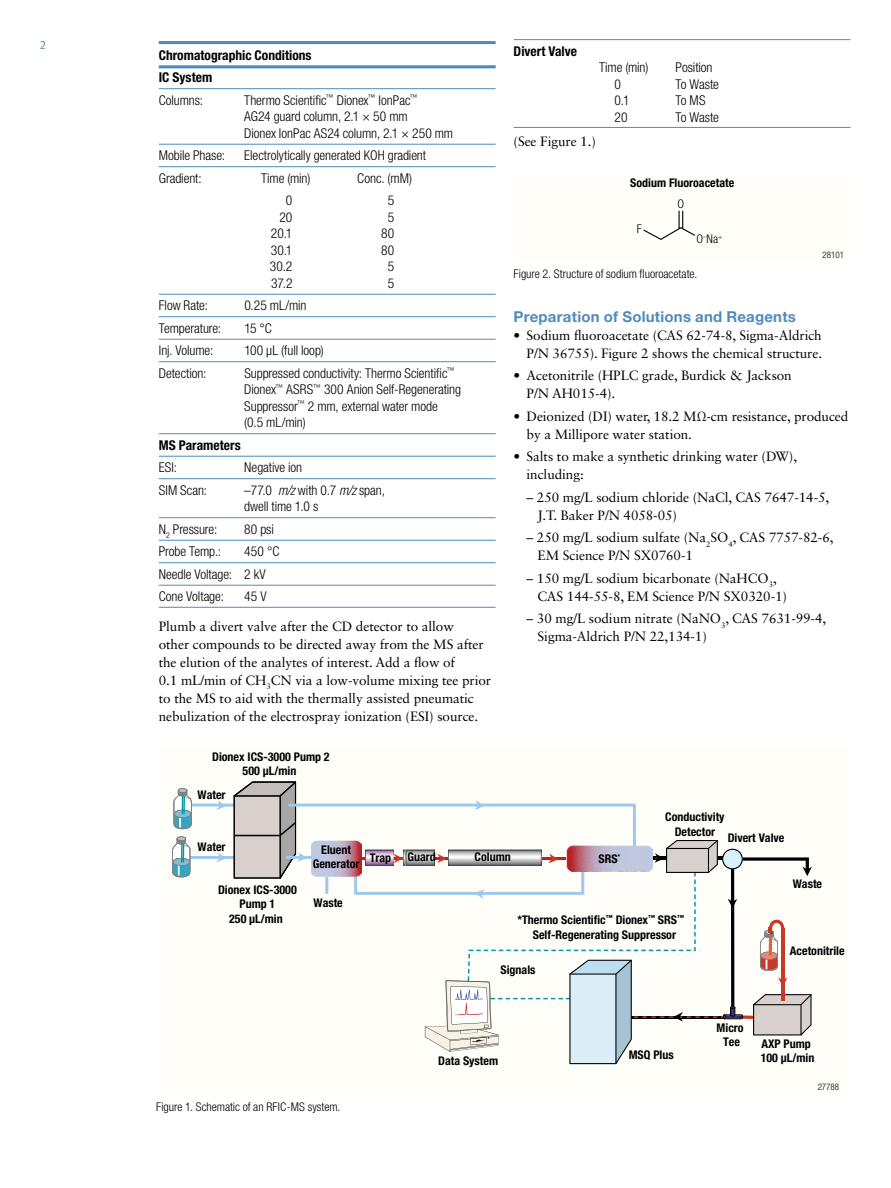
<style>
.page{position:relative;width:891px;height:1188px;background:#fff}
.page>*{position:absolute;margin:0;border:0;box-sizing:border-box;transform-origin:0 0}
.t1{font:700 15px "Helvetica Neue LT Std";letter-spacing:.015em;color:#4f8abe}
.t2{font:13.5px/18px "Sabon LT Std";letter-spacing:-.005em;color:#000}
.t3{font:300 condensed 13.5px/16.5px "Helvetica Neue LT Std";letter-spacing:-.005em;color:#000}
.t4{font:700 condensed 13.5px/22.5px "Helvetica Neue LT Std";color:#000}
.t5{font:700 condensed 12px/14.4px "Helvetica Neue LT Std";color:#000;text-align:center}
.t6{font:300 condensed 12px "Helvetica Neue LT Std";color:#000}
.t7{font:12px "Meta Normal LF";color:#4f8abe}
.t8{font:300 condensed 9px "Helvetica Neue LT Std";color:#000}
.s1{font-style:italic}
</style>
<div class="page">
<hr style="left:159px;top:41px;width:337px;height:3px;background:#4f8abe">
<hr style="left:159px;top:65px;width:337px;height:3px;background:#4f8abe">
<hr style="left:159px;top:88px;width:337px;height:1px;background:#4f8abe">
<hr style="left:159px;top:144px;width:337px;height:1px;background:#4f8abe">
<hr style="left:159px;top:166px;width:337px;height:1px;background:#4f8abe">
<hr style="left:159px;top:294px;width:337px;height:1px;background:#4f8abe">
<hr style="left:159px;top:316px;width:337px;height:1px;background:#4f8abe">
<hr style="left:159px;top:339px;width:337px;height:1px;background:#4f8abe">
<hr style="left:159px;top:361px;width:337px;height:1px;background:#4f8abe">
<hr style="left:159px;top:433px;width:337px;height:1px;background:#4f8abe">
<hr style="left:159px;top:456px;width:337px;height:1px;background:#4f8abe">
<hr style="left:159px;top:478px;width:337px;height:1px;background:#4f8abe">
<hr style="left:159px;top:517px;width:337px;height:1px;background:#4f8abe">
<hr style="left:159px;top:540px;width:337px;height:1px;background:#4f8abe">
<hr style="left:159px;top:562px;width:337px;height:1px;background:#4f8abe">
<hr style="left:159px;top:585px;width:337px;height:1px;background:#4f8abe">
<hr style="left:159px;top:607px;width:337px;height:1px;background:#4f8abe">
<hr style="left:514px;top:39px;width:336px;height:1px;background:#4f8abe">
<hr style="left:514px;top:127px;width:336px;height:1px;background:#4f8abe">
<div style="left:158px;top:747px;width:691px;height:347px;background:#fffef9"></div>
<hr style="left:190px;top:856px;width:49px;height:3px;background:#9fc9eb">
<hr style="left:190px;top:804px;width:53px;height:3px;background:#9fc9eb;border-radius:2px">
<svg style="left:217px;top:852px;width:8px;height:10px"></svg>
<svg style="left:216px;top:800px;width:10px;height:10px"></svg>
<svg style="left:172px;top:836px;width:18px;height:41px"></svg>
<svg style="left:174px;top:788px;width:18px;height:41px"></svg>
<svg style="left:234px;top:781px;width:578px;height:283px"></svg>
<div style="left:514px;top:175px;width:336px;height:85px;background:#fffef9"></div>
<svg style="left:643px;top:210px;width:52px;height:30px"></svg>
<p class="t7" style="left:40px;top:38px;width:8px">2</p>
<p class="t4" style="left:159px;top:44px;width:154px">Chromatographic Conditions<br>IC System</p>
<p class="t3" style="left:159px;top:92px;width:46px">Columns:</p>
<p class="t3" style="left:244px;top:92px;width:210px">Thermo Scientific<sup>™</sup> Dionex<sup>™</sup> IonPac<sup>™<br></sup>AG24 guard column, 2.1 × 50 mm<br>Dionex IonPac AS24 column, 2.1 × 250 mm</p>
<p class="t3" style="left:159px;top:147px;width:68px">Mobile Phase:</p>
<p class="t3" style="left:244px;top:147px;width:183px">Electrolytically generated KOH gradient</p>
<p class="t3" style="left:159px;top:170px;width:44px">Gradient:</p>
<p class="t3" style="left:261px;top:170px;width:51px">Time (min)</p>
<p class="t3" style="left:357px;top:170px;width:56px">Conc. (mM)</p>
<p class="t3" style="left:286px;top:192px;width:8px">0</p>
<p class="t3" style="left:388px;top:192px;width:8px">5</p>
<p class="t3" style="left:279px;top:209px;width:15px">20</p>
<p class="t3" style="left:388px;top:209px;width:8px">5</p>
<p class="t3" style="left:271px;top:225px;width:23px">20.1</p>
<p class="t3" style="left:381px;top:225px;width:15px">80</p>
<p class="t3" style="left:271px;top:242px;width:23px">30.1</p>
<p class="t3" style="left:381px;top:242px;width:15px">80</p>
<p class="t3" style="left:270px;top:258px;width:24px">30.2</p>
<p class="t3" style="left:388px;top:258px;width:8px">5</p>
<p class="t3" style="left:271px;top:275px;width:23px">37.2</p>
<p class="t3" style="left:388px;top:275px;width:8px">5</p>
<p class="t3" style="left:159px;top:297px;width:51px">Flow Rate:</p>
<p class="t3" style="left:244px;top:297px;width:64px">0.25 mL/min</p>
<p class="t3" style="left:159px;top:320px;width:64px">Temperature:</p>
<p class="t3" style="left:244px;top:320px;width:29px">15 °C</p>
<p class="t3" style="left:159px;top:342px;width:56px">Inj. Volume:</p>
<p class="t3" style="left:244px;top:342px;width:81px">100 µL (full loop)</p>
<p class="t3" style="left:159px;top:365px;width:49px">Detection:</p>
<p class="t3" style="left:244px;top:365px;width:218px">Suppressed conductivity: Thermo Scientific<sup>™ </sup>Dionex<sup>™</sup> ASRS<sup>™</sup> 300 Anion Self-Regenerating Suppressor<sup>™</sup> 2 mm, external water mode<br>(0.5 mL/min)</p>
<p class="t4" style="left:159px;top:434px;width:84px">MS Parameters</p>
<p class="t3" style="left:159px;top:459px;width:20px">ESI:</p>
<p class="t3" style="left:244px;top:459px;width:59px">Negative ion</p>
<p class="t3" style="left:159px;top:482px;width:50px">SIM Scan:</p>
<p class="t3" style="left:244px;top:482px;width:142px">–77.0 <span class="s1">m/z</span> with 0.7 <span class="s1">m/z</span> span, dwell time 1.0 s</p>
<p class="t3" style="left:159px;top:521px;width:60px">N<sub>2</sub> Pressure:</p>
<p class="t3" style="left:244px;top:521px;width:31px">80 psi</p>
<p class="t3" style="left:159px;top:543px;width:64px">Probe Temp.:</p>
<p class="t3" style="left:159px;top:540px;width:122px;line-height:22.5px;text-indent:85px">450 °C<br>Needle Voltage: 2 kV<br>Cone Voltage:</p>
<p class="t3" style="left:244px;top:588px;width:24px">45 V</p>
<p class="t2" style="left:159px;top:617px;width:334px">Plumb a divert valve after the CD detector to allow<br>other compounds to be directed away from the MS after the elution of the analytes of interest. Add a flow of<br>0.1 mL/min of CH<sub>3</sub>CN via a low-volume mixing tee prior to the MS to aid with the thermally assisted pneumatic nebulization of the electrospray ionization (ESI) source.</p>
<p class="t5" style="left:212px;top:749px;width:119px">Dionex ICS-3000 Pump 2<br>500 µL/min</p>
<p class="t5" style="left:198px;top:787px;width:29px">Water</p>
<p class="t4" style="left:514px;top:39px;width:65px">Divert Valve</p>
<p class="t3" style="left:599px;top:59px;width:51px">Time (min)</p>
<p class="t3" style="left:676px;top:59px;width:39px">Position</p>
<p class="t3" style="left:615px;top:76px;width:8px">0</p>
<p class="t3" style="left:676px;top:76px;width:45px">To Waste</p>
<p class="t3" style="left:615px;top:92px;width:16px">0.1</p>
<p class="t3" style="left:676px;top:92px;width:31px">To MS</p>
<p class="t3" style="left:615px;top:109px;width:15px">20</p>
<p class="t3" style="left:676px;top:109px;width:45px">To Waste</p>
<p class="t2" style="left:514px;top:132px;width:84px">(See Figure 1.)</p>
<p class="t5" style="left:630px;top:175px;width:106px">Sodium Fluoroacetate</p>
<p class="t6" style="left:637px;top:222px;width:7px">F</p>
<p class="t6" style="left:678px;top:197px;width:8px">O</p>
<p class="t6" style="left:697px;top:232px;width:27px">O<sup>–</sup>Na<sup>+</sup></p>
<p class="t8" style="left:822px;top:250px;width:23px">28101</p>
<p class="t6" style="left:514px;top:266px;width:185px">Figure 2. Structure of sodium fluoroacetate.</p>
<p class="t1" style="left:514px;top:307px;width:284px">Preparation of Solutions and Reagents</p>
<p class="t2" style="left:514px;top:326px;width:310px;text-align:right">• Sodium fluoroacetate (CAS 62-74-8, Sigma-Aldrich<br>P/N 36755). Figure 2 shows the chemical structure.</p>
<p class="t2" style="left:527px;top:366px;width:267px;text-indent:-13px">• Acetonitrile (HPLC grade, Burdick &amp; Jackson<br>P/N AH015-4).</p>
<p class="t2" style="left:527px;top:407px;width:323px;text-indent:-13px">• Deionized (DI) water, 18.2 MΩ-cm resistance, produced by a Millipore water station.</p>
<p class="t2" style="left:527px;top:447px;width:272px;text-indent:-13px">• Salts to make a synthetic drinking water (DW), including:</p>
<p class="t2" style="left:538px;top:488px;width:293px;text-indent:-11px">– 250 mg/L sodium chloride (NaCl, CAS 7647-14-5,<br>J.T. Baker P/N 4058-05)</p>
<p class="t2" style="left:538px;top:528px;width:297px;text-indent:-11px">– 250 mg/L sodium sulfate (Na<sub>2</sub>SO<sub>4</sub>, CAS 7757-82-6,<br>EM Science P/N SX0760-1</p>
<p class="t2" style="left:538px;top:569px;width:251px;text-indent:-11px">– 150 mg/L sodium bicarbonate (NaHCO<sub>3</sub>,<br>CAS 144-55-8, EM Science P/N SX0320-1)</p>
<p class="t2" style="left:538px;top:609px;width:290px;text-indent:-11px">– 30 mg/L sodium nitrate (NaNO<sub>3</sub>, CAS 7631-99-4,<br>Sigma-Aldrich P/N 22,134-1)</p>
<p class="t5" style="left:198px;top:839px;width:29px">Water</p>
<p class="t5" style="left:218px;top:882px;width:80px">Dionex ICS-3000<br>Pump 1<br>250 µL/min</p>
<p class="t5" style="left:313px;top:842px;width:48px">Eluent<br>Generator</p>
<p class="t5" style="left:370px;top:850px;width:23px">Trap</p>
<p class="t5" style="left:475px;top:850px;width:38px">Column</p>
<p class="t5" style="left:599px;top:851px;width:23px">SRS<sup>*</sup></p>
<p class="t5" style="left:407px;top:850px;width:30px">Guard</p>
<p class="t5" style="left:314px;top:896px;width:31px">Waste</p>
<p class="t5" style="left:665px;top:810px;width:61px">Conductivity<br>Detector</p>
<p class="t5" style="left:728px;top:830px;width:58px">Divert Valve</p>
<p class="t5" style="left:533px;top:913px;width:153px;text-align:left;text-indent:-15px">*Thermo Scientific<sup>™</sup> Dionex<sup>™</sup> SRS<sup>™<br></sup>Self-Regenerating Suppressor</p>
<p class="t5" style="left:793px;top:876px;width:31px">Waste</p>
<p class="t5" style="left:501px;top:962px;width:37px">Signals</p>
<p class="t5" style="left:790px;top:943px;width:56px">Acetonitrile</p>
<p class="t5" style="left:438px;top:1053px;width:61px">Data System</p>
<p class="t5" style="left:717px;top:1020px;width:29px">Micro<br>Tee</p>
<p class="t5" style="left:629px;top:1047px;width:47px">MSQ Plus</p>
<p class="t5" style="left:761px;top:1036px;width:55px;text-align:left">AXP Pump<br>100 µL/min</p>
<p class="t8" style="left:818px;top:1081px;width:23px">27788</p>
<p class="t6" style="left:156px;top:1100px;width:186px">Figure 1. Schematic of an RFIC-MS system.</p>
</div>
